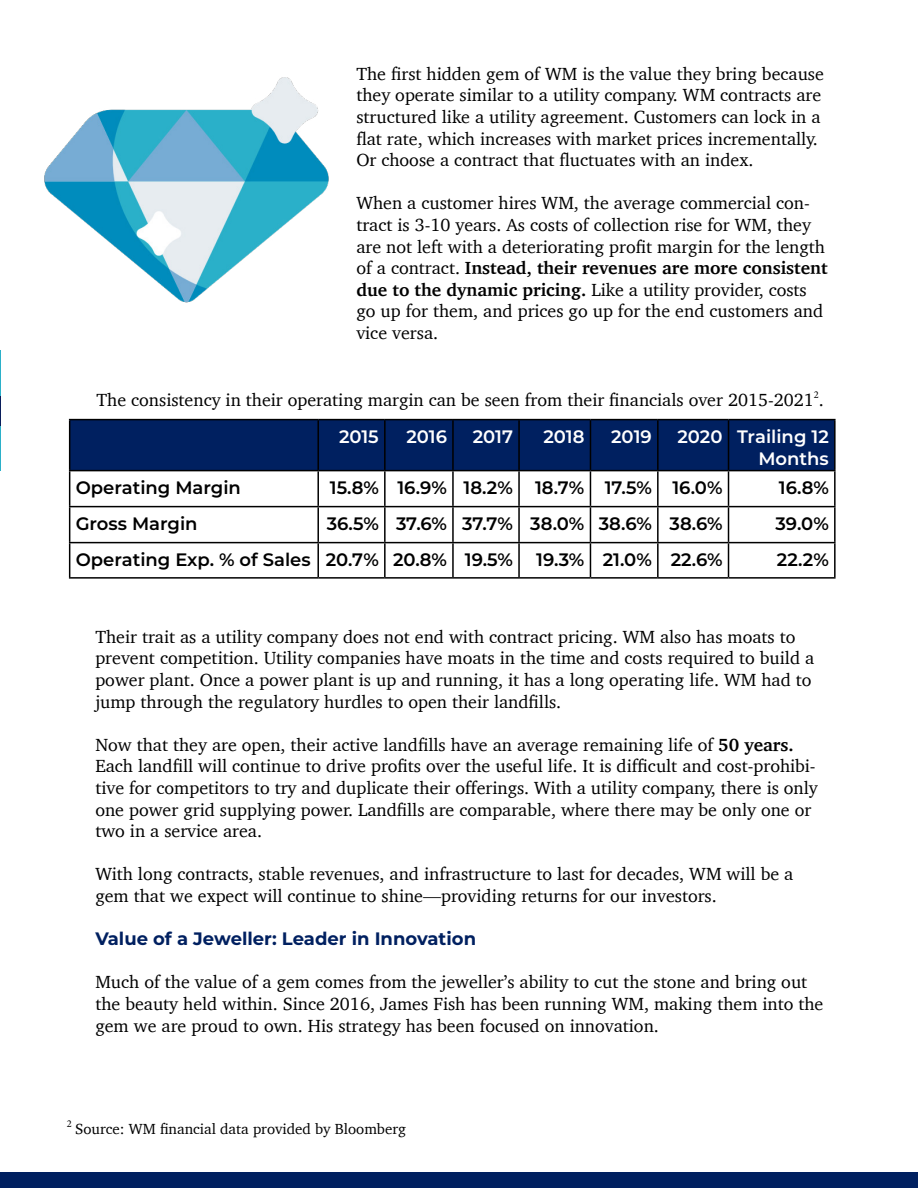
<style>
.page{position:relative;width:918px;height:1188px;background:#fff}
.page>*{position:absolute;margin:0;border:0;box-sizing:border-box;transform-origin:0 0}
.t1{font:18px/21.6px "Charter";color:#000}
.t2{font:600 18px "Montserrat";color:#000}
.t3{font:600 18px/21.6px "Montserrat";color:#fff;text-align:right}
.t4{font:700 18px "Montserrat";color:#002060}
.t5{font:15px "Charter";color:#000}
.t6{font:10.5px "Minion Pro";color:#000}
.s1{font-weight:700}
</style>
<div class="page">
<div style="left:0;top:1173px;width:918px;height:15px;background:#002060"></div>
<div style="left:70px;top:420px;width:764px;height:50px;background:#002060"></div>
<hr style="left:69px;top:419px;width:249px;height:1px;background:#000">
<hr style="left:69px;top:420px;width:1px;height:50px;background:#000">
<hr style="left:318px;top:419px;width:67px;height:1px;background:#000">
<hr style="left:317px;top:420px;width:2px;height:50px;background:#000">
<hr style="left:385px;top:419px;width:68px;height:1px;background:#000">
<hr style="left:384px;top:420px;width:2px;height:50px;background:#000">
<hr style="left:453px;top:419px;width:66px;height:1px;background:#000">
<hr style="left:452px;top:420px;width:2px;height:50px;background:#000">
<hr style="left:519px;top:419px;width:71px;height:1px;background:#000">
<hr style="left:518px;top:420px;width:2px;height:50px;background:#000">
<hr style="left:590px;top:419px;width:68px;height:1px;background:#000">
<hr style="left:590px;top:420px;width:1px;height:50px;background:#000">
<hr style="left:658px;top:419px;width:71px;height:1px;background:#000">
<hr style="left:657px;top:420px;width:2px;height:50px;background:#000">
<hr style="left:729px;top:419px;width:107px;height:1px;background:#000">
<hr style="left:728px;top:420px;width:1px;height:50px;background:#000">
<hr style="left:834px;top:420px;width:2px;height:50px;background:#000">
<hr style="left:69px;top:470px;width:249px;height:1px;background:#000">
<hr style="left:69px;top:471px;width:1px;height:35px;background:#000">
<hr style="left:318px;top:470px;width:67px;height:1px;background:#000">
<hr style="left:317px;top:471px;width:2px;height:35px;background:#000">
<hr style="left:385px;top:470px;width:68px;height:1px;background:#000">
<hr style="left:384px;top:471px;width:2px;height:35px;background:#000">
<hr style="left:453px;top:470px;width:66px;height:1px;background:#000">
<hr style="left:452px;top:471px;width:2px;height:35px;background:#000">
<hr style="left:519px;top:470px;width:71px;height:1px;background:#000">
<hr style="left:518px;top:471px;width:2px;height:35px;background:#000">
<hr style="left:590px;top:470px;width:68px;height:1px;background:#000">
<hr style="left:590px;top:471px;width:1px;height:35px;background:#000">
<hr style="left:658px;top:470px;width:71px;height:1px;background:#000">
<hr style="left:657px;top:471px;width:2px;height:35px;background:#000">
<hr style="left:729px;top:470px;width:107px;height:1px;background:#000">
<hr style="left:728px;top:471px;width:1px;height:35px;background:#000">
<hr style="left:834px;top:471px;width:2px;height:35px;background:#000">
<hr style="left:69px;top:506px;width:249px;height:1px;background:#000">
<hr style="left:69px;top:507px;width:1px;height:35px;background:#000">
<hr style="left:318px;top:506px;width:67px;height:1px;background:#000">
<hr style="left:317px;top:507px;width:2px;height:35px;background:#000">
<hr style="left:385px;top:506px;width:68px;height:1px;background:#000">
<hr style="left:384px;top:507px;width:2px;height:35px;background:#000">
<hr style="left:453px;top:506px;width:66px;height:1px;background:#000">
<hr style="left:452px;top:507px;width:2px;height:35px;background:#000">
<hr style="left:519px;top:506px;width:71px;height:1px;background:#000">
<hr style="left:518px;top:507px;width:2px;height:35px;background:#000">
<hr style="left:590px;top:506px;width:68px;height:1px;background:#000">
<hr style="left:590px;top:507px;width:1px;height:35px;background:#000">
<hr style="left:658px;top:506px;width:71px;height:1px;background:#000">
<hr style="left:657px;top:507px;width:2px;height:35px;background:#000">
<hr style="left:729px;top:506px;width:107px;height:1px;background:#000">
<hr style="left:728px;top:507px;width:1px;height:35px;background:#000">
<hr style="left:834px;top:507px;width:2px;height:35px;background:#000">
<hr style="left:69px;top:542px;width:249px;height:1px;background:#000">
<hr style="left:69px;top:543px;width:1px;height:34px;background:#000">
<hr style="left:318px;top:542px;width:67px;height:1px;background:#000">
<hr style="left:317px;top:543px;width:2px;height:34px;background:#000">
<hr style="left:385px;top:542px;width:68px;height:1px;background:#000">
<hr style="left:384px;top:543px;width:2px;height:34px;background:#000">
<hr style="left:453px;top:542px;width:66px;height:1px;background:#000">
<hr style="left:452px;top:543px;width:2px;height:34px;background:#000">
<hr style="left:519px;top:542px;width:71px;height:1px;background:#000">
<hr style="left:518px;top:543px;width:2px;height:34px;background:#000">
<hr style="left:590px;top:542px;width:68px;height:1px;background:#000">
<hr style="left:590px;top:543px;width:1px;height:34px;background:#000">
<hr style="left:658px;top:542px;width:71px;height:1px;background:#000">
<hr style="left:657px;top:543px;width:2px;height:34px;background:#000">
<hr style="left:729px;top:542px;width:107px;height:1px;background:#000">
<hr style="left:728px;top:543px;width:1px;height:34px;background:#000">
<hr style="left:834px;top:543px;width:2px;height:34px;background:#000">
<hr style="left:69px;top:577px;width:249px;height:2px;background:#000">
<hr style="left:318px;top:577px;width:67px;height:2px;background:#000">
<hr style="left:385px;top:577px;width:68px;height:2px;background:#000">
<hr style="left:453px;top:577px;width:66px;height:2px;background:#000">
<hr style="left:519px;top:577px;width:71px;height:2px;background:#000">
<hr style="left:590px;top:577px;width:68px;height:2px;background:#000">
<hr style="left:658px;top:577px;width:71px;height:2px;background:#000">
<hr style="left:729px;top:577px;width:107px;height:2px;background:#000">
<img style="left:44px;top:77px;width:285px;height:226px">
<hr style="left:0;top:350px;width:1px;height:121px;background:#2bb0c9">
<svg style="left:0;top:396px;width:1px;height:29px"></svg>
<p class="t1" style="left:356px;top:63px;width:469px">The first hidden gem of WM is the value they bring because they operate similar to a utility company. WM contracts are structured like a utility agreement. Customers can lock in a flat rate, which increases with market prices incrementally.<br>Or choose a contract that fluctuates with an index.</p>
<p class="t1" style="left:356px;top:192px;width:473px">When a customer hires WM, the average commercial con&shy;tract is 3-10 years. As costs of collection rise for WM, they are not left with a deteriorating profit margin for the length of a contract. <span class="s1">Instead, their revenues are more consistent due to the dynamic pricing.</span> Like a utility provider, costs go up for them, and prices go up for the end customers and vice versa.</p>
<p class="t6" style="left:814px;top:387px;width:7px">2</p>
<p class="t1" style="left:96px;top:389px;width:729px">The consistency in their operating margin can be seen from their financials over 2015-2021 .</p>
<p class="t3" style="left:339px;top:425px;width:41px">2015</p>
<p class="t3" style="left:406px;top:425px;width:42px">2016</p>
<p class="t3" style="left:473px;top:425px;width:42px">2017</p>
<p class="t3" style="left:543px;top:425px;width:43px">2018</p>
<p class="t3" style="left:611px;top:425px;width:42px">2019</p>
<p class="t3" style="left:678px;top:425px;width:153px">2020 Trailing 12<br>Months</p>
<p class="t2" style="left:76px;top:475px;width:167px">Operating Margin</p>
<p class="t2" style="left:330px;top:475px;width:394px">15.8% 16.9% 18.2% 18.7% 17.5% 16.0%</p>
<p class="t2" style="left:779px;top:475px;width:51px">16.8%</p>
<p class="t2" style="left:76px;top:511px;width:123px">Gross Margin</p>
<p class="t2" style="left:327px;top:511px;width:397px">36.5% 37.6% 37.7% 38.0% 38.6% 38.6%</p>
<p class="t2" style="left:776px;top:511px;width:55px">39.0%</p>
<p class="t2" style="left:76px;top:547px;width:439px">Operating Exp. % of Sales 20.7% 20.8% 19.5%</p>
<p class="t2" style="left:536px;top:547px;width:188px">19.3% 21.0% 22.6%</p>
<p class="t2" style="left:777px;top:547px;width:53px">22.2%</p>
<p class="t1" style="left:95px;top:626px;width:720px">Their trait as a utility company does not end with contract pricing. WM also has moats to prevent competition. Utility companies have moats in the time and costs required to build a power plant. Once a power plant is up and running, it has a long operating life. WM had to jump through the regulatory hurdles to open their landfills.</p>
<p class="t1" style="left:95px;top:734px;width:724px">Now that they are open, their active landfills have an average remaining life of <span class="s1">50 years.<br></span>Each landfill will continue to drive profits over the useful life. It is difficult and cost-prohibi&shy;tive for competitors to try and duplicate their offerings. With a utility company, there is only one power grid supplying power. Landfills are comparable, where there may be only one or two in a service area.</p>
<p class="t1" style="left:95px;top:863px;width:699px">With long contracts, stable revenues, and infrastructure to last for decades, WM will be a gem that we expect will continue to shine—providing returns for our investors.</p>
<p class="t4" style="left:95px;top:926px;width:382px">Value of a Jeweller: Leader in Innovation</p>
<p class="t1" style="left:95px;top:971px;width:730px">Much of the value of a gem comes from the jeweller’s ability to cut the stone and bring out the beauty held within. Since 2016, James Fish has been running WM, making them into the gem we are proud to own. His strategy has been focused on innovation.</p>
<p class="t6" style="left:67px;top:1116px;width:7px">2</p>
<p class="t5" style="left:75px;top:1116px;width:332px">Source: WM financial data provided by Bloomberg</p>
</div>
